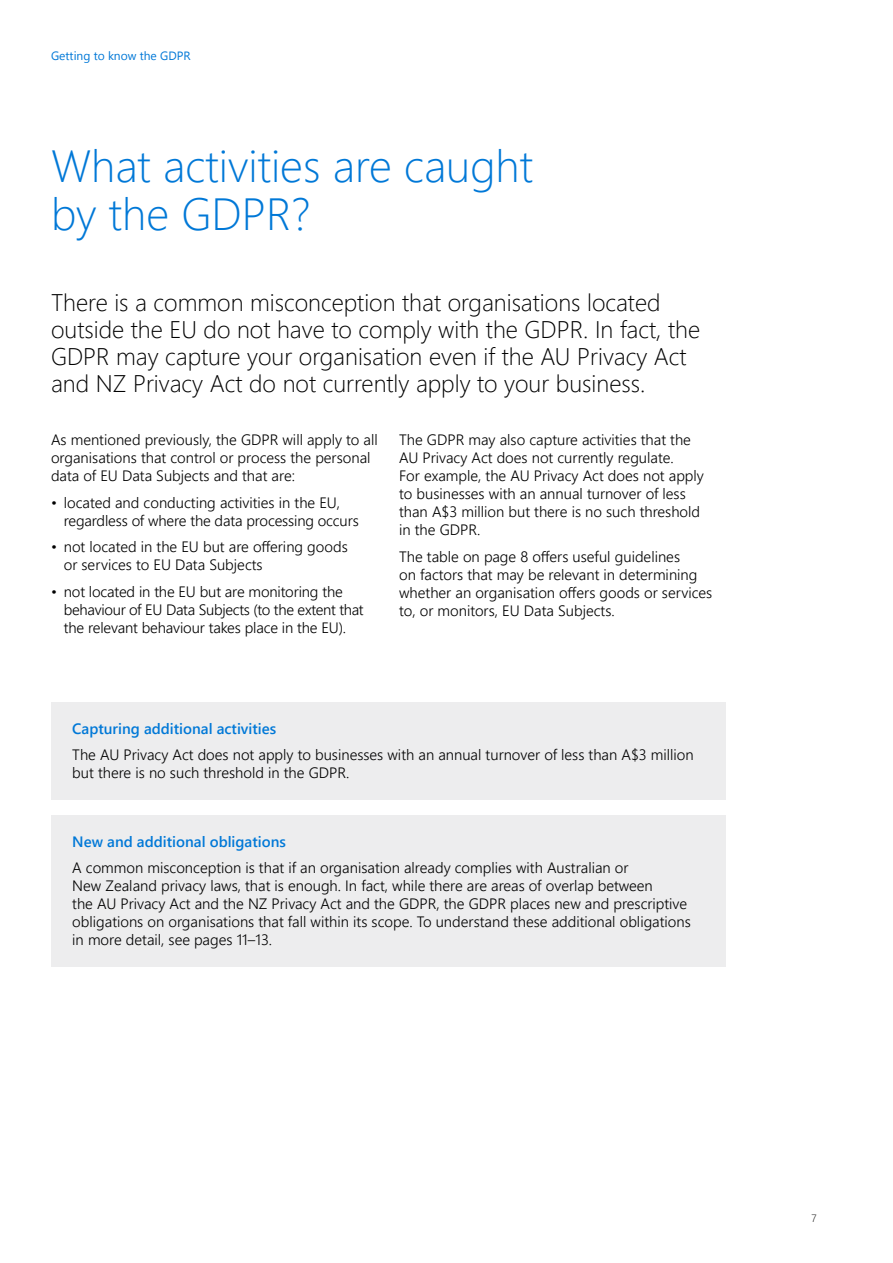
<style>
.page{position:relative;width:893px;height:1263px;background:#fff}
.page>*{position:absolute;margin:0;border:0;box-sizing:border-box;transform-origin:0 0}
.t1{font:300 45px/48px "Segoe UI";color:#0078d7}
.t2{font:300 24px/27px "Segoe UI";color:#000}
.t3{font:300 15px/18px "Segoe UI";color:#000}
.t4{font:600 15px "Segoe UI";color:#0078d7}
.t5{font:12px "Segoe UI";color:#0078d7}
.t6{font:300 10.5px "Segoe UI";color:#000}
</style>
<div class="page">
<div style="left:51px;top:702px;width:675px;height:98px;background:#ededee"></div>
<div style="left:51px;top:815px;width:675px;height:151px;background:#ededee"></div>
<p class="t5" style="left:51px;top:46px;width:141px">Getting to know the GDPR</p>
<h1 class="t1" style="left:51px;top:140px;width:483px">What activities are caught by the GDPR?</h1>
<p class="t2" style="left:51px;top:288px;width:651px">There is a common misconception that organisations located outside the EU do not have to comply with the GDPR. In fact, the GDPR may capture your organisation even if the AU Privacy Act and NZ Privacy Act do not currently apply to your business.</p>
<p class="t3" style="left:51px;top:430px;width:328px">As mentioned previously, the GDPR will apply to all organisations that control or process the personal data of EU Data Subjects and that are:</p>
<p class="t3" style="left:64px;top:493px;width:297px;text-indent:-13px">• located and conducting activities in the EU, regardless of where the data processing occurs</p>
<p class="t3" style="left:64px;top:537px;width:286px;text-indent:-13px">• not located in the EU but are offering goods or services to EU Data Subjects</p>
<p class="t3" style="left:64px;top:582px;width:301px;text-indent:-13px">• not located in the EU but are monitoring the behaviour of EU Data Subjects (to the extent that the relevant behaviour takes place in the EU).</p>
<p class="t3" style="left:399px;top:430px;width:306px">The GDPR may also capture activities that the AU Privacy Act does not currently regulate.<br>For example, the AU Privacy Act does not apply to businesses with an annual turnover of less than A$3 million but there is no such threshold in the GDPR.</p>
<p class="t3" style="left:399px;top:547px;width:315px">The table on page 8 offers useful guidelines<br>on factors that may be relevant in determining whether an organisation offers goods or services to, or monitors, EU Data Subjects.</p>
<p class="t4" style="left:72px;top:717px;width:205px">Capturing additional activities</p>
<p class="t3" style="left:72px;top:745px;width:623px">The AU Privacy Act does not apply to businesses with an annual turnover of less than A$3 million but there is no such threshold in the GDPR.</p>
<p class="t4" style="left:72px;top:830px;width:215px">New and additional obligations</p>
<p class="t3" style="left:72px;top:858px;width:620px">A common misconception is that if an organisation already complies with Australian or<br>New Zealand privacy laws, that is enough. In fact, while there are areas of overlap between<br>the AU Privacy Act and the NZ Privacy Act and the GDPR, the GDPR places new and prescriptive obligations on organisations that fall within its scope. To understand these additional obligations in more detail, see pages 11–13.</p>
<p class="t6" style="left:811px;top:1211px;width:7px">7</p>
</div>
